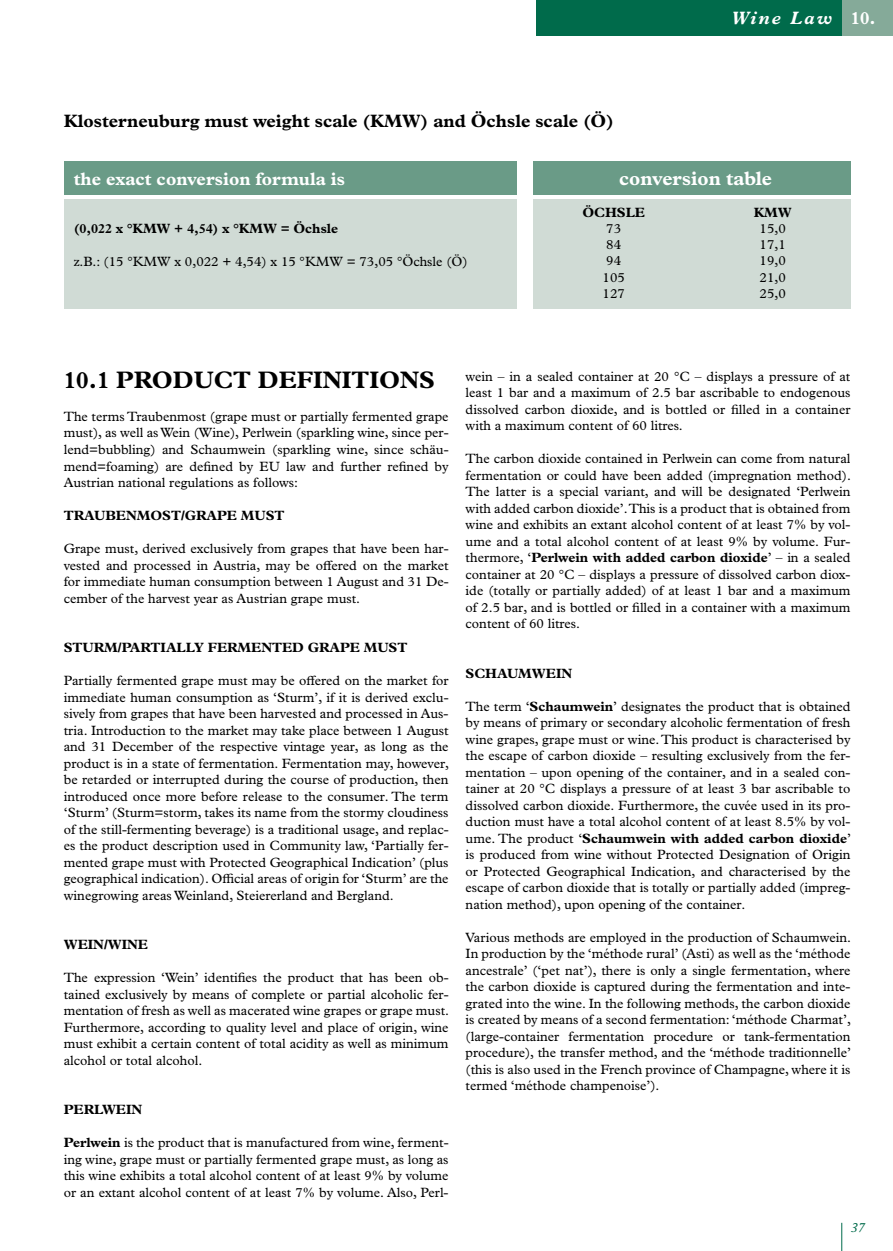
<style>
.page{position:relative;width:893px;height:1251px;background:#fff}
.page>*{position:absolute;margin:0;border:0;box-sizing:border-box;transform-origin:0 0}
.t1{font:700 24px "Plantin MT Pro";color:#000}
.t2{font:700 19.5px "Plantin MT Pro";color:#fff}
.t3{font:700 18px "Plantin MT Pro";color:#000}
.t4{font:700 18px "Plantin MT Pro";color:#fff}
.t5{font:italic 700 18px "Plantin MT Pro";letter-spacing:.11em;color:#fff}
.t6{font:13.5px/16.5px "Plantin MT Pro";color:#000;text-align:justify}
.t7{font:700 13.5px "Plantin MT Pro";color:#000}
.t8{font:italic 13.5px "Plantin MT Pro";color:#006b4b}
.s1{font-style:normal}
.s2{font-weight:700}
</style>
<div class="page">
<div style="left:533px;top:162px;width:317px;height:33px;background:#6a9b87"></div>
<div style="left:533px;top:199px;width:317px;height:110px;background:#d0dbd5"></div>
<div style="left:64px;top:162px;width:453px;height:33px;background:#6a9b87"></div>
<div style="left:64px;top:199px;width:453px;height:110px;background:#d0dbd5"></div>
<svg style="left:841px;top:1222px;width:1px;height:28px"></svg>
<div style="left:841px;top:0;width:52px;height:36px;background:#85aa99"></div>
<div style="left:536px;top:0;width:305px;height:36px;background:#006b4b"></div>
<h3 class="t3" style="left:64px;top:111px;width:552px">Klosterneuburg must weight scale (KMW) and Öchsle scale (Ö)</h3>
<h3 class="t5" style="left:731px;top:7px;width:146px">Wine Law <span class="s1">10.</span></h3>
<h3 class="t4" style="left:74px;top:168px;width:273px">the exact conversion formula is</h3>
<h2 class="t2" style="left:619px;top:167px;width:154px">conversion table</h2>
<p class="t7" style="left:74px;top:221px;width:266px">(0,022 x °KMW + 4,54) x °KMW = Öchsle</p>
<p class="t6" style="left:74px;top:253px;width:396px">z.B.: (15 °KMW x 0,022 + 4,54) x 15 °KMW = 73,05 °Öchsle (Ö)</p>
<p class="t7" style="left:582px;top:204px;width:64px">ÖCHSLE</p>
<p class="t7" style="left:754px;top:204px;width:40px">KMW</p>
<p class="t6" style="left:606px;top:220px;width:16px">73</p>
<p class="t6" style="left:760px;top:220px;width:28px">15,0</p>
<p class="t6" style="left:606px;top:236px;width:16px">84</p>
<p class="t6" style="left:760px;top:236px;width:28px">17,1</p>
<p class="t6" style="left:606px;top:252px;width:16px">94</p>
<p class="t6" style="left:760px;top:252px;width:28px">19,0</p>
<p class="t6" style="left:603px;top:269px;width:24px">105</p>
<p class="t6" style="left:760px;top:269px;width:28px">21,0</p>
<p class="t6" style="left:603px;top:285px;width:24px">127</p>
<p class="t6" style="left:760px;top:285px;width:28px">25,0</p>
<h1 class="t1" style="left:64px;top:365px;width:373px">10.1 PRODUCT DEFINITIONS</h1>
<p class="t6" style="left:64px;top:408px;width:386px">The terms Traubenmost (grape must or partially fermented grape must), as well as Wein (Wine), Perlwein (sparkling wine, since per&shy;lend=bubbling) and Schaumwein (sparkling wine, since schäu&shy;mend=foaming) are defined by EU law and further refined by Austrian national regulations as follows:</p>
<p class="t7" style="left:64px;top:507px;width:222px">TRAUBENMOST/GRAPE MUST</p>
<p class="t6" style="left:64px;top:540px;width:386px">Grape must, derived exclusively from grapes that have been har&shy;vested and processed in Austria, may be offered on the market for immediate human consumption between 1 August and 31 De&shy;cember of the harvest year as Austrian grape must.</p>
<p class="t7" style="left:64px;top:639px;width:345px">STURM/PARTIALLY FERMENTED GRAPE MUST</p>
<p class="t6" style="left:64px;top:672px;width:387px">Partially fermented grape must may be offered on the market for immediate human consumption as ‘Sturm’, if it is derived exclu&shy;sively from grapes that have been harvested and processed in Aus&shy;tria. Introduction to the market may take place between 1 August and 31 December of the respective vintage year, as long as the product is in a state of fermentation. Fermentation may, however, be retarded or interrupted during the course of production, then introduced once more before release to the consumer. The term ‘Sturm’ (Sturm=storm, takes its name from the stormy cloudiness of the still-fermenting beverage) is a traditional usage, and replac&shy;es the product description used in Community law, ‘Partially fer&shy;mented grape must with Protected Geographical Indication’ (plus geographical indication). Official areas of origin for ‘Sturm’ are the winegrowing areas Weinland, Steiererland and Bergland.</p>
<p class="t7" style="left:64px;top:936px;width:86px">WEIN/WINE</p>
<p class="t6" style="left:64px;top:969px;width:387px">The expression ‘Wein’ identifies the product that has been ob&shy;tained exclusively by means of complete or partial alcoholic fer&shy;mentation of fresh as well as macerated wine grapes or grape must.<br>Furthermore, according to quality level and place of origin, wine must exhibit a certain content of total acidity as well as minimum alcohol or total alcohol.</p>
<p class="t7" style="left:64px;top:1101px;width:80px">PERLWEIN</p>
<p class="t6" style="left:64px;top:1134px;width:386px"><span class="s2">Perlwein</span> is the product that is manufactured from wine, ferment&shy;ing wine, grape must or partially fermented grape must, as long as this wine exhibits a total alcohol content of at least 9% by volume or an extant alcohol content of at least 7% by volume. Also, Perl-</p>
<p class="t6" style="left:466px;top:368px;width:386px">wein – in a sealed container at 20 °C – displays a pressure of at least 1 bar and a maximum of 2.5 bar ascribable to endogenous dissolved carbon dioxide, and is bottled or filled in a container with a maximum content of 60 litres.</p>
<p class="t6" style="left:466px;top:450px;width:387px">The carbon dioxide contained in Perlwein can come from natural fermentation or could have been added (impregnation method).<br>The latter is a special variant, and will be designated ‘Perlwein with added carbon dioxide’. This is a product that is obtained from wine and exhibits an extant alcohol content of at least 7% by vol&shy;ume and a total alcohol content of at least 9% by volume. Fur&shy;thermore, ‘<span class="s2">Perlwein with added carbon dioxide</span>’ – in a sealed container at 20 °C – displays a pressure of dissolved carbon diox&shy;ide (totally or partially added) of at least 1 bar and a maximum of 2.5 bar, and is bottled or filled in a container with a maximum content of 60 litres.</p>
<p class="t7" style="left:466px;top:665px;width:108px">SCHAUMWEIN</p>
<p class="t6" style="left:466px;top:698px;width:387px">The term ‘<span class="s2">Schaumwein</span>’ designates the product that is obtained by means of primary or secondary alcoholic fermentation of fresh wine grapes, grape must or wine. This product is characterised by the escape of carbon dioxide – resulting exclusively from the fer&shy;mentation – upon opening of the container, and in a sealed con&shy;tainer at 20 °C displays a pressure of at least 3 bar ascribable to dissolved carbon dioxide. Furthermore, the cuvée used in its pro&shy;duction must have a total alcohol content of at least 8.5% by vol&shy;ume. The product ‘<span class="s2">Schaumwein with added carbon dioxide</span>’ is produced from wine without Protected Designation of Origin or Protected Geographical Indication, and characterised by the escape of carbon dioxide that is totally or partially added (impreg&shy;nation method), upon opening of the container.</p>
<p class="t6" style="left:466px;top:928px;width:387px">Various methods are employed in the production of Schaumwein.<br>In production by the ‘méthode rural’ (Asti) as well as the ‘méthode ancestrale’ (‘pet nat’), there is only a single fermentation, where the carbon dioxide is captured during the fermentation and inte&shy;grated into the wine. In the following methods, the carbon dioxide is created by means of a second fermentation: ‘méthode Charmat’, (large-container fermentation procedure or tank-fermentation procedure), the transfer method, and the ‘méthode traditionnelle’ (this is also used in the French province of Champagne, where it is termed ‘méthode champenoise’).</p>
<p class="t8" style="left:851px;top:1219px;width:16px">37</p>
</div>
